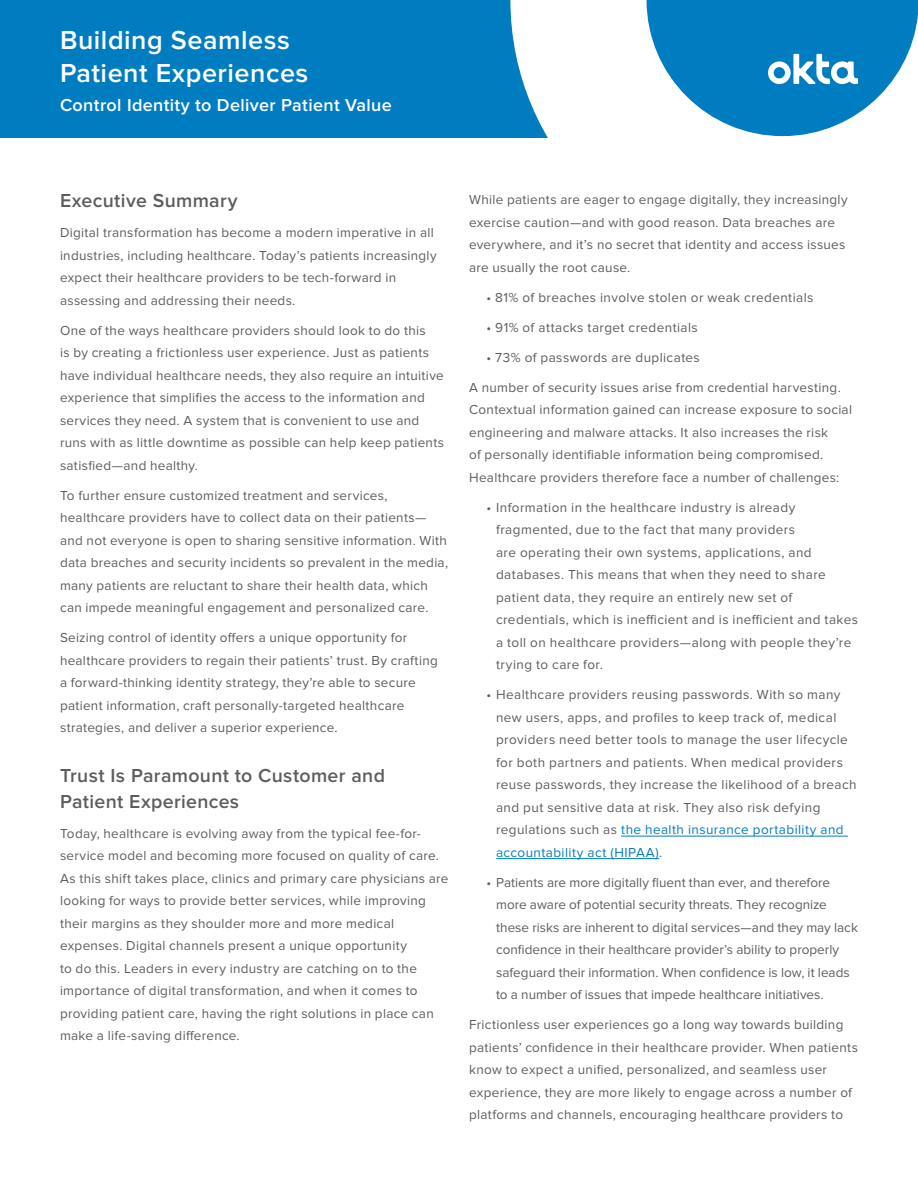
<style>
.page{position:relative;width:918px;height:1188px;background:#fff}
.page>*{position:absolute;margin:0;border:0;box-sizing:border-box;transform-origin:0 0}
.t1{font:600 27px/33px "Proxima Nova";letter-spacing:.02em;color:#fff}
.Subheads{font:600 19.5px/25.5px "Proxima Nova";letter-spacing:.02em;color:#5d5d5d}
.t2{font:600 18px "Proxima Nova";letter-spacing:.02em;color:#fff}
.Body_copy{font:13.5px/22.5px "Proxima Nova";letter-spacing:.02em;color:#5d5d5d}
.Bullets{font:13.5px/22.5px "Proxima Nova";letter-spacing:.03em;color:#5d5d5d}
.Bullets-2{font:13.5px/22.5px "Proxima Nova";color:#5d5d5d}
.s1{color:#007dc1}
</style>
<div class="page">
<div style="left:0;top:0;width:918px;height:138px;background:#007dc1"></div>
<svg style="left:510px;top:0;width:408px;height:138px"></svg>
<hr style="left:621px;top:836px;width:227px;height:1px;background:#007dc1">
<hr style="left:496px;top:858px;width:163px;height:1px;background:#007dc1">
<p class="t1" style="left:60px;top:24px;width:250px">Building Seamless<br>Patient Experiences</p>
<p class="t2" style="left:60px;top:95px;width:333px">Control Identity to Deliver Patient Value</p>
<p class="Subheads" style="left:60px;top:189px;width:179px">Executive Summary</p>
<p class="Body_copy" style="left:60px;top:222px;width:378px">Digital transformation has become a modern imperative in all industries, including healthcare. Today’s patients increasingly expect their healthcare providers to be tech-forward in assessing and addressing their needs.</p>
<p class="Body_copy" style="left:60px;top:319px;width:386px">One of the ways healthcare providers should look to do this<br>is by creating a frictionless user experience. Just as patients have individual healthcare needs, they also require an intuitive experience that simplifies the access to the information and services they need. A system that is convenient to use and runs with as little downtime as possible can help keep patients satisfied—and healthy.</p>
<p class="Body_copy" style="left:60px;top:484px;width:390px">To further ensure customized treatment and services, healthcare providers have to collect data on their patients— and not everyone is open to sharing sensitive information. With data breaches and security incidents so prevalent in the media, many patients are reluctant to share their health data, which can impede meaningful engagement and personalized care.</p>
<p class="Body_copy" style="left:60px;top:627px;width:379px">Seizing control of identity offers a unique opportunity for healthcare providers to regain their patients’ trust. By crafting a forward-thinking identity strategy, they’re able to secure patient information, craft personally-targeted healthcare strategies, and deliver a superior experience.</p>
<p class="Subheads" style="left:60px;top:764px;width:327px">Trust Is Paramount to Customer and<br>Patient Experiences</p>
<p class="Body_copy" style="left:60px;top:822px;width:390px">Today, healthcare is evolving away from the typical fee-for&shy;service model and becoming more focused on quality of care.<br>As this shift takes place, clinics and primary care physicians are looking for ways to provide better services, while improving their margins as they shoulder more and more medical expenses. Digital channels present a unique opportunity<br>to do this. Leaders in every industry are catching on to the importance of digital transformation, and when it comes to providing patient care, having the right solutions in place can make a life-saving difference.</p>
<p class="Body_copy" style="left:469px;top:189px;width:380px">While patients are eager to engage digitally, they increasingly exercise caution—and with good reason. Data breaches are everywhere, and it’s no secret that identity and access issues are usually the root cause.</p>
<p class="Bullets" style="left:486px;top:286px;width:329px">• 81% of breaches involve stolen or weak credentials</p>
<p class="Bullets" style="left:486px;top:316px;width:213px">• 91% of attacks target credentials</p>
<p class="Bullets" style="left:486px;top:346px;width:215px">• 73% of passwords are duplicates</p>
<p class="Body_copy" style="left:469px;top:376px;width:384px">A number of security issues arise from credential harvesting.<br>Contextual information gained can increase exposure to social engineering and malware attacks. It also increases the risk<br>of personally identifiable information being compromised.<br>Healthcare providers therefore face a number of challenges:</p>
<p class="Bullets" style="left:496px;top:496px;width:363px;text-indent:-10px">• Information in the healthcare industry is already fragmented, due to the fact that many providers<br>are operating their own systems, applications, and databases. This means that when they need to share patient data, they require an entirely new set of credentials, which is inefficient and is inefficient and takes a toll on healthcare providers—along with people they’re trying to care for.</p>
<p class="Bullets" style="left:496px;top:684px;width:362px;text-indent:-10px">• Healthcare providers reusing passwords. With so many new users, apps, and profiles to keep track of, medical providers need better tools to manage the user lifecycle for both partners and patients. When medical providers reuse passwords, they increase the likelihood of a breach and put sensitive data at risk. They also risk defying regulations such as <span class="s1">the health insurance portability and accountability act (HIPAA)</span>.</p>
<p class="Bullets-2" style="left:496px;top:871px;width:363px;text-indent:-10px">• Patients are more digitally fluent than ever, and therefore more aware of potential security threats. They recognize these risks are inherent to digital services—and they may lack confidence in their healthcare provider’s ability to properly safeguard their information. When confidence is low, it leads to a number of issues that impede healthcare initiatives.</p>
<p class="Body_copy" style="left:469px;top:1014px;width:390px">Frictionless user experiences go a long way towards building patients’ confidence in their healthcare provider. When patients know to expect a unified, personalized, and seamless user experience, they are more likely to engage across a number of platforms and channels, encouraging healthcare providers to</p>
</div>
